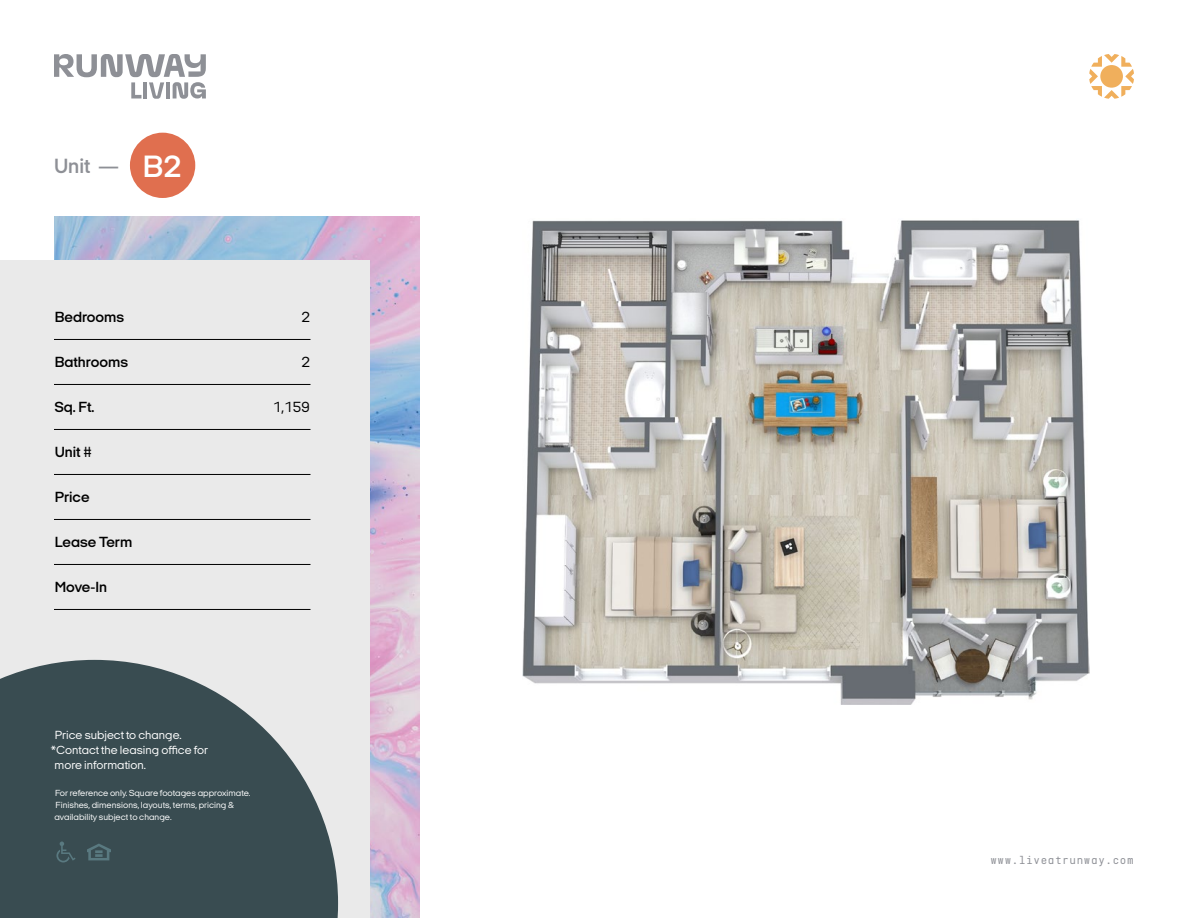
<style>
.page{position:relative;width:1188px;height:918px;background:#fff}
.page>*{position:absolute;margin:0;border:0;box-sizing:border-box;transform-origin:0 0}
.t1{font:600 31.5px "Italian Plate No 2 Expanded";color:#fff}
.t2{font:600 21px "Italian Plate No 2 Expanded";color:#8e9096}
.t3{font:600 15px "Italian Plate No 2 Expanded";color:#000}
.t4{font:15px "Italian Plate No 2 Expanded";color:#000}
.t5{font:12px "Italian Plate No 2 Expanded";color:#fff}
.t6{font:12px "Italian Plate No 2 Mono";color:#8e9096}
.t7{font:9px/12px "Italian Plate No 2 Expanded";color:#fff}
</style>
<div class="page">
<svg style="left:54px;top:54px;width:152px;height:45px"></svg>
<svg style="left:1089px;top:54px;width:45px;height:45px"></svg>
<img style="left:54px;top:216px;width:366px;height:702px">
<div style="left:0;top:260px;width:370px;height:658px;background:#eaeaea"></div>
<svg style="left:0;top:660px;width:338px;height:258px;background:#536468"></svg>
<svg style="left:87px;top:844px;width:24px;height:16px"></svg>
<svg style="left:56px;top:842px;width:20px;height:20px"></svg>
<hr style="left:54px;top:339px;width:256px;height:1px;background:#000">
<hr style="left:54px;top:384px;width:256px;height:1px;background:#000">
<hr style="left:54px;top:429px;width:256px;height:1px;background:#000">
<hr style="left:54px;top:474px;width:256px;height:1px;background:#000">
<hr style="left:54px;top:519px;width:256px;height:1px;background:#000">
<hr style="left:54px;top:564px;width:256px;height:1px;background:#000">
<hr style="left:54px;top:609px;width:256px;height:1px;background:#000">
<div style="left:130px;top:133px;width:65px;height:65px;background:#e06f4f;border-radius:50%"></div>
<img style="left:523px;top:220px;width:566px;height:484px">
<h2 class="t2" style="left:54px;top:155px;width:67px">Unit —</h2>
<h1 class="t1" style="left:143px;top:150px;width:40px">B2</h1>
<h3 class="t3" style="left:55px;top:309px;width:71px">Bedrooms</h3>
<h3 class="t4" style="left:302px;top:309px;width:10px">2</h3>
<h3 class="t3" style="left:55px;top:354px;width:75px">Bathrooms</h3>
<h3 class="t4" style="left:302px;top:354px;width:10px">2</h3>
<h3 class="t3" style="left:55px;top:399px;width:41px">Sq. Ft.</h3>
<h3 class="t4" style="left:273px;top:399px;width:39px">1,159</h3>
<h3 class="t3" style="left:55px;top:444px;width:39px">Unit #</h3>
<h3 class="t3" style="left:55px;top:489px;width:36px">Price</h3>
<h3 class="t3" style="left:55px;top:534px;width:79px">Lease Term</h3>
<h3 class="t3" style="left:55px;top:579px;width:54px">Move-In</h3>
<h3 class="t5" style="left:55px;top:729px;width:128px">Price subject to change.</h3>
<h3 class="t5" style="left:51px;top:744px;width:159px">*Contact the leasing office for</h3>
<h3 class="t5" style="left:55px;top:759px;width:93px">more information.</h3>
<p class="t7" style="left:54px;top:787px;width:198px">For reference only. Square footages approximate.<br>Finishes, dimensions, layouts, terms, pricing &amp; availability subject to change.</p>
<h3 class="t6" style="left:990px;top:853px;width:145px">www.liveatrunway.com</h3>
</div>
